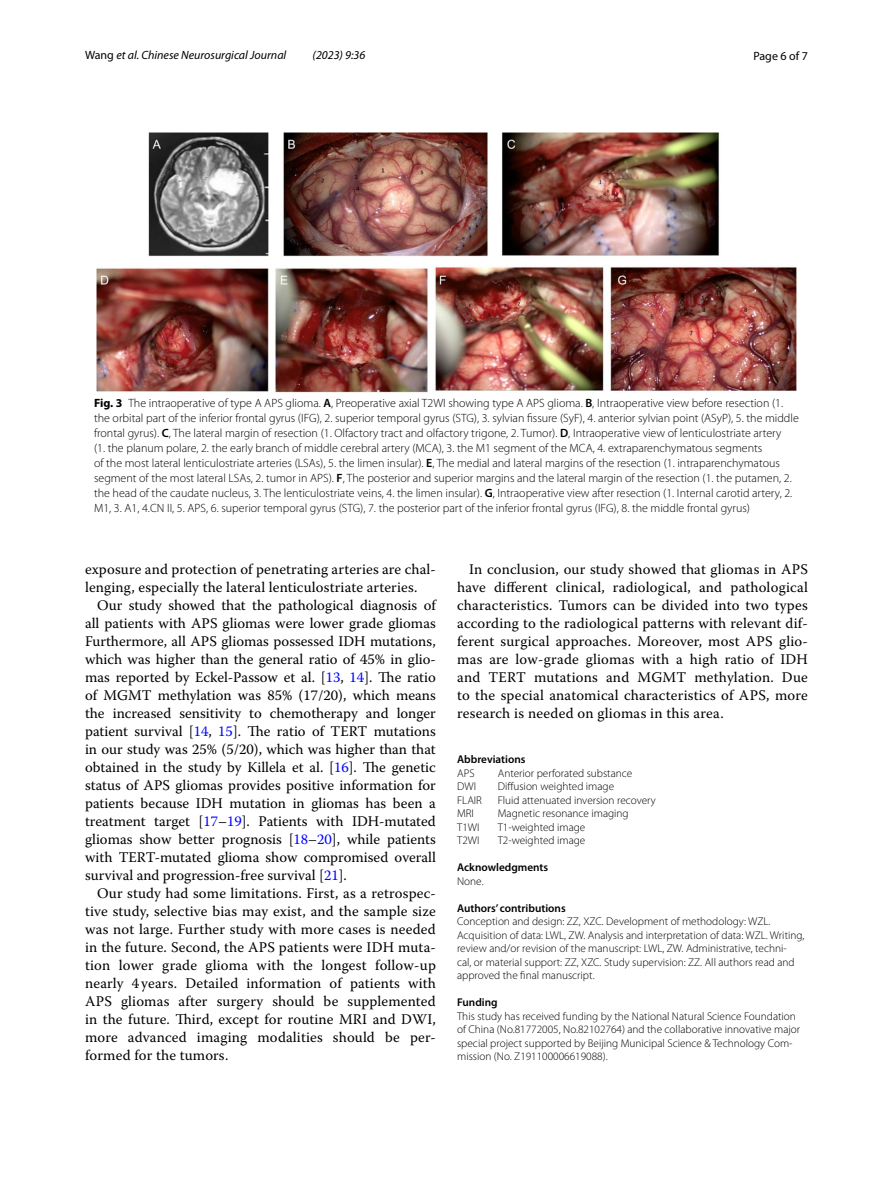
<style>
.page{position:relative;width:893px;height:1187px;background:#fff}
.page>*{position:absolute;margin:0;border:0;box-sizing:border-box;transform-origin:0 0}
.t1{font:14.7px/18px "Warnock Pro";letter-spacing:.01em;color:#000;text-align:justify}
.t2{font:300 12px/15px "Myriad Pro";color:#000}
.t3{font:italic 12px "Myriad Pro";color:#000}
.t4{font:12px "Myriad Pro";color:#000}
.t5{font:300 11.25px/13.5px "Myriad Pro";color:#000}
.t6{font:600 11.25px "Myriad Pro";color:#000}
.s1{font-style:normal}
.s2{font-weight:700}
.s3{font-weight:600}
.s4{color:#00f}
</style>
<div class="page">
<img style="left:96px;top:133px;width:701px;height:259px">
<p class="t3" style="left:85px;top:48px;width:203px"><span class="s1">Wang</span> et al. Chinese Neurosurgical Journal</p>
<p class="t3" style="left:313px;top:48px;width:54px">(2023) 9:36</p>
<p class="t4" style="left:753px;top:48px;width:56px">Page 6 of 7</p>
<p class="t2" style="left:94px;top:396px;width:706px"><span class="s2">Fig. 3</span> The intraoperative of type A APS glioma. <span class="s3">A</span>, Preoperative axial T2WI showing type A APS glioma. <span class="s3">B</span>, Intraoperative view before resection (1. the orbital part of the inferior frontal gyrus (IFG), 2. superior temporal gyrus (STG), 3. sylvian fissure (SyF), 4. anterior sylvian point (ASyP), 5. the middle frontal gyrus). <span class="s3">C</span>, The lateral margin of resection (1. Olfactory tract and olfactory trigone, 2. Tumor). <span class="s3">D</span>, Intraoperative view of lenticulostriate artery<br>(1. the planum polare, 2. the early branch of middle cerebral artery (MCA), 3. the M1 segment of the MCA, 4. extraparenchymatous segments<br>of the most lateral lenticulostriate arteries (LSAs), 5. the limen insular). <span class="s3">E</span>, The medial and lateral margins of the resection (1. intraparenchymatous segment of the most lateral LSAs, 2. tumor in APS). <span class="s3">F</span>, The posterior and superior margins and the lateral margin of the resection (1. the putamen, 2. the head of the caudate nucleus, 3. The lenticulostriate veins, 4. the limen insular). <span class="s3">G</span>, Intraoperative view after resection (1. Internal carotid artery, 2.<br>M1, 3. A1, 4.CN II, 5. APS, 6. superior temporal gyrus (STG), 7. the posterior part of the inferior frontal gyrus (IFG), 8. the middle frontal gyrus)</p>
<p class="t1" style="left:85px;top:560px;width:352px">exposure and protection of penetrating arteries are chal&shy;lenging, especially the lateral lenticulostriate arteries.</p>
<p class="t1" style="left:85px;top:596px;width:352px;text-indent:12px">Our study showed that the pathological diagnosis of all patients with APS gliomas were lower grade gliomas Furthermore, all APS gliomas possessed IDH mutations, which was higher than the general ratio of 45% in glio&shy;mas reported by Eckel-Passow et al. [<span class="s4">13</span>, <span class="s4">14</span>]. The ratio of MGMT methylation was 85% (17/20), which means the increased sensitivity to chemotherapy and longer patient survival [<span class="s4">14</span>, <span class="s4">15</span>]. The ratio of TERT mutations in our study was 25% (5/20), which was higher than that obtained in the study by Killela et al. [<span class="s4">16</span>]. The genetic status of APS gliomas provides positive information for patients because IDH mutation in gliomas has been a treatment target [<span class="s4">17</span>–<span class="s4">19</span>]. Patients with IDH-mutated gliomas show better prognosis [<span class="s4">18</span>–<span class="s4">20</span>], while patients with TERT-mutated glioma show compromised overall survival and progression-free survival [<span class="s4">21</span>].</p>
<p class="t1" style="left:85px;top:884px;width:352px;text-indent:12px">Our study had some limitations. First, as a retrospec&shy;tive study, selective bias may exist, and the sample size was not large. Further study with more cases is needed in the future. Second, the APS patients were IDH muta&shy;tion lower grade glioma with the longest follow-up nearly 4 years. Detailed information of patients with APS gliomas after surgery should be supplemented in the future. Third, except for routine MRI and DWI, more advanced imaging modalities should be per&shy;formed for the tumors.</p>
<p class="t1" style="left:457px;top:560px;width:352px;text-indent:12px">In conclusion, our study showed that gliomas in APS have different clinical, radiological, and pathological characteristics. Tumors can be divided into two types according to the radiological patterns with relevant dif&shy;ferent surgical approaches. Moreover, most APS glio&shy;mas are low-grade gliomas with a high ratio of IDH and TERT mutations and MGMT methylation. Due to the special anatomical characteristics of APS, more research is needed on gliomas in this area.</p>
<p class="t6" style="left:457px;top:752px;width:70px">Abbreviations</p>
<p class="t5" style="left:457px;top:766px;width:19px">APS</p>
<p class="t5" style="left:498px;top:766px;width:136px">Anterior perforated substance</p>
<p class="t5" style="left:457px;top:779px;width:20px">DWI</p>
<p class="t5" style="left:498px;top:779px;width:118px">Diffusion weighted image</p>
<p class="t5" style="left:457px;top:793px;width:26px">FLAIR</p>
<p class="t5" style="left:498px;top:793px;width:160px">Fluid attenuated inversion recovery</p>
<p class="t5" style="left:457px;top:806px;width:18px">MRI</p>
<p class="t5" style="left:498px;top:806px;width:132px">Magnetic resonance imaging</p>
<p class="t5" style="left:457px;top:820px;width:24px">T1WI</p>
<p class="t5" style="left:498px;top:820px;width:89px">T1-weighted image</p>
<p class="t5" style="left:457px;top:833px;width:24px">T2WI</p>
<p class="t5" style="left:498px;top:833px;width:89px">T2-weighted image</p>
<p class="t6" style="left:457px;top:860px;width:93px">Acknowledgments</p>
<p class="t5" style="left:457px;top:874px;width:28px">None.</p>
<p class="t6" style="left:457px;top:900px;width:110px">Authors’ contributions</p>
<p class="t5" style="left:457px;top:914px;width:349px">Conception and design: ZZ, XZC. Development of methodology: WZL.<br>Acquisition of data: LWL, ZW. Analysis and interpretation of data: WZL. Writing, review and/or revision of the manuscript: LWL, ZW. Administrative, techni-<br>cal, or material support: ZZ, XZC. Study supervision: ZZ. All authors read and approved the final manuscript.</p>
<p class="t6" style="left:457px;top:995px;width:42px">Funding</p>
<p class="t5" style="left:457px;top:1009px;width:345px">This study has received funding by the National Natural Science Foundation of China (No.81772005, No.82102764) and the collaborative innovative major special project supported by Beijing Municipal Science &amp; Technology Com&shy;mission (No. Z191100006619088).</p>
</div>
